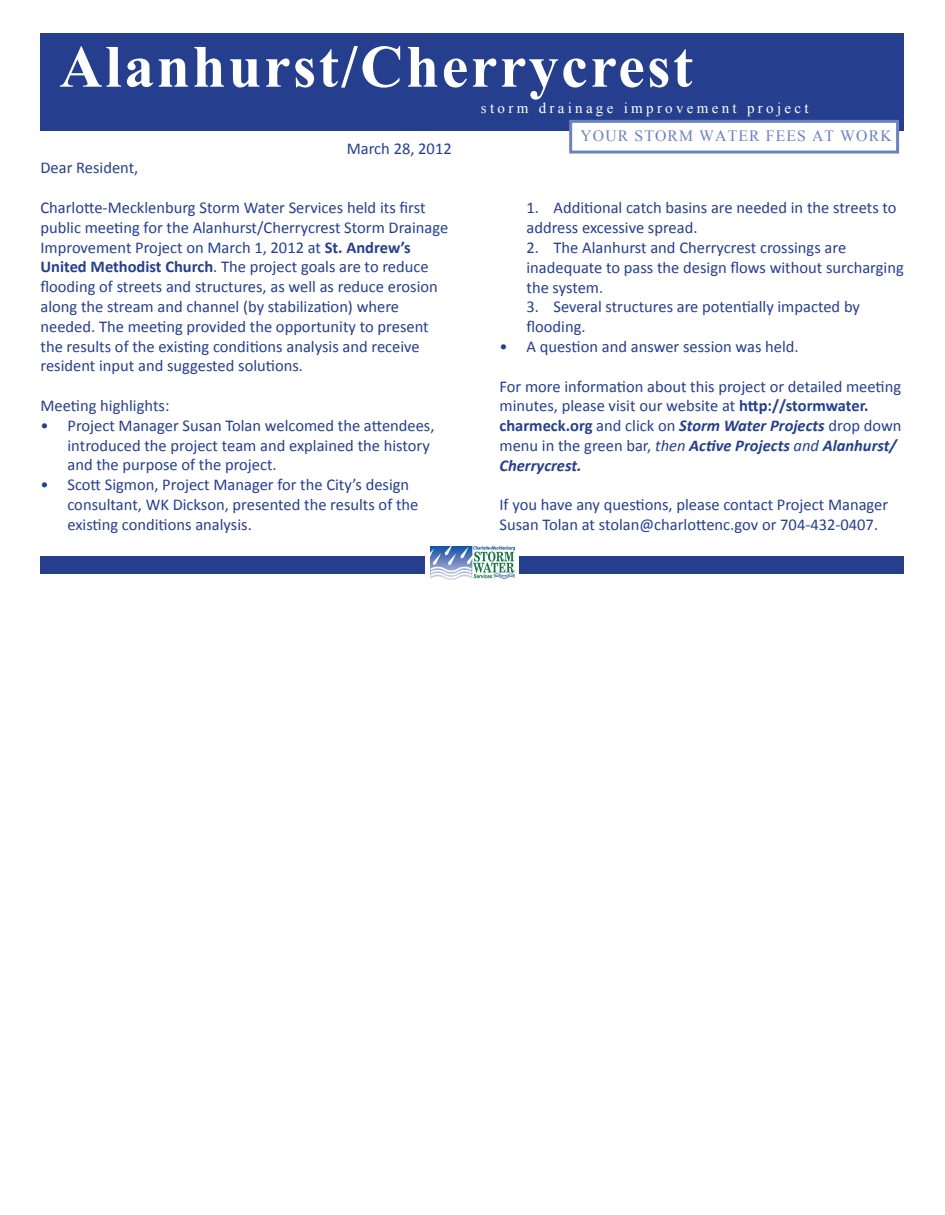
<style>
.page{position:relative;width:945px;height:1215px;background:#fff}
.page>*{position:absolute;margin:0;border:0;box-sizing:border-box;transform-origin:0 0}
.t1{font:700 60px "Times New Roman";letter-spacing:.04em;color:#fff}
.t2{font:16.5px/19.8px "Calibri";color:#253f8e}
.t3{font:15.75px "Times New Roman";letter-spacing:.07em;color:#6a83bf}
.t4{font:15px "Times New Roman";letter-spacing:.22em;color:#fff}
.s1{font-weight:700}
.s2{font-weight:700;font-style:italic}
.s3{font-style:italic}
</style>
<div class="page">
<div style="left:40px;top:33px;width:864px;height:97px;background:#253f8e"></div>
<div style="left:569px;top:120px;width:330px;height:34px;background:#fff;border:3px solid #6a83bf"></div>
<div style="left:40px;top:556px;width:864px;height:18px;background:#253f8e"></div>
<div style="left:425px;top:544px;width:94px;height:45px;background:#fff"></div>
<img style="left:431px;top:547px;width:83px;height:33px">
<h1 class="t1" style="left:59px;top:25px;width:635px">Alanhurst/Cherrycrest</h1>
<p class="t4" style="left:481px;top:98px;width:329px">storm drainage improvement project</p>
<p class="t3" style="left:580px;top:125px;width:313px">YOUR STORM WATER FEES AT WORK</p>
<p class="t2" style="left:347px;top:137px;width:106px">March 28, 2012</p>
<p class="t2" style="left:41px;top:157px;width:99px">Dear Resident,</p>
<p class="t2" style="left:41px;top:197px;width:409px">Charlotte-Mecklenburg Storm Water Services held its first public meeting for the Alanhurst/Cherrycrest Storm Drainage Improvement Project on March 1, 2012 at <span class="s1">St. Andrew’s United Methodist Church</span>. The project goals are to reduce flooding of streets and structures, as well as reduce erosion along the stream and channel (by stabilization) where needed. The meeting provided the opportunity to present the results of the existing conditions analysis and receive resident input and suggested solutions.</p>
<p class="t2" style="left:41px;top:395px;width:130px">Meeting highlights:</p>
<p class="t2" style="left:67px;top:415px;width:369px;text-indent:-27px">• Project Manager Susan Tolan welcomed the attendees, introduced the project team and explained the history and the purpose of the project.</p>
<p class="t2" style="left:67px;top:474px;width:353px;text-indent:-27px">• Scott Sigmon, Project Manager for the City’s design consultant, WK Dickson, presented the results of the existing conditions analysis.</p>
<p class="t2" style="left:526px;top:197px;width:372px">1. Additional catch basins are needed in the streets to address excessive spread.</p>
<p class="t2" style="left:526px;top:237px;width:379px">2. The Alanhurst and Cherrycrest crossings are inadequate to pass the design flows without surcharging the system.</p>
<p class="t2" style="left:526px;top:296px;width:335px">3. Several structures are potentially impacted by flooding.</p>
<p class="t2" style="left:500px;top:336px;width:301px">• A question and answer session was held.</p>
<p class="t2" style="left:500px;top:375px;width:404px">For more information about this project or detailed meeting minutes, please visit our website at <span class="s1">http://stormwater. charmeck.org</span> and click on <span class="s2">Storm Water Projects</span> drop down menu in the green bar, <span class="s3">then</span> <span class="s2">Active Projects</span> <span class="s3">and</span> <span class="s2">Alanhurst/ Cherrycrest.</span></p>
<p class="t2" style="left:500px;top:494px;width:390px">If you have any questions, please contact Project Manager<br>Susan Tolan at stolan@charlottenc.gov or 704-432-0407.</p>
</div>
